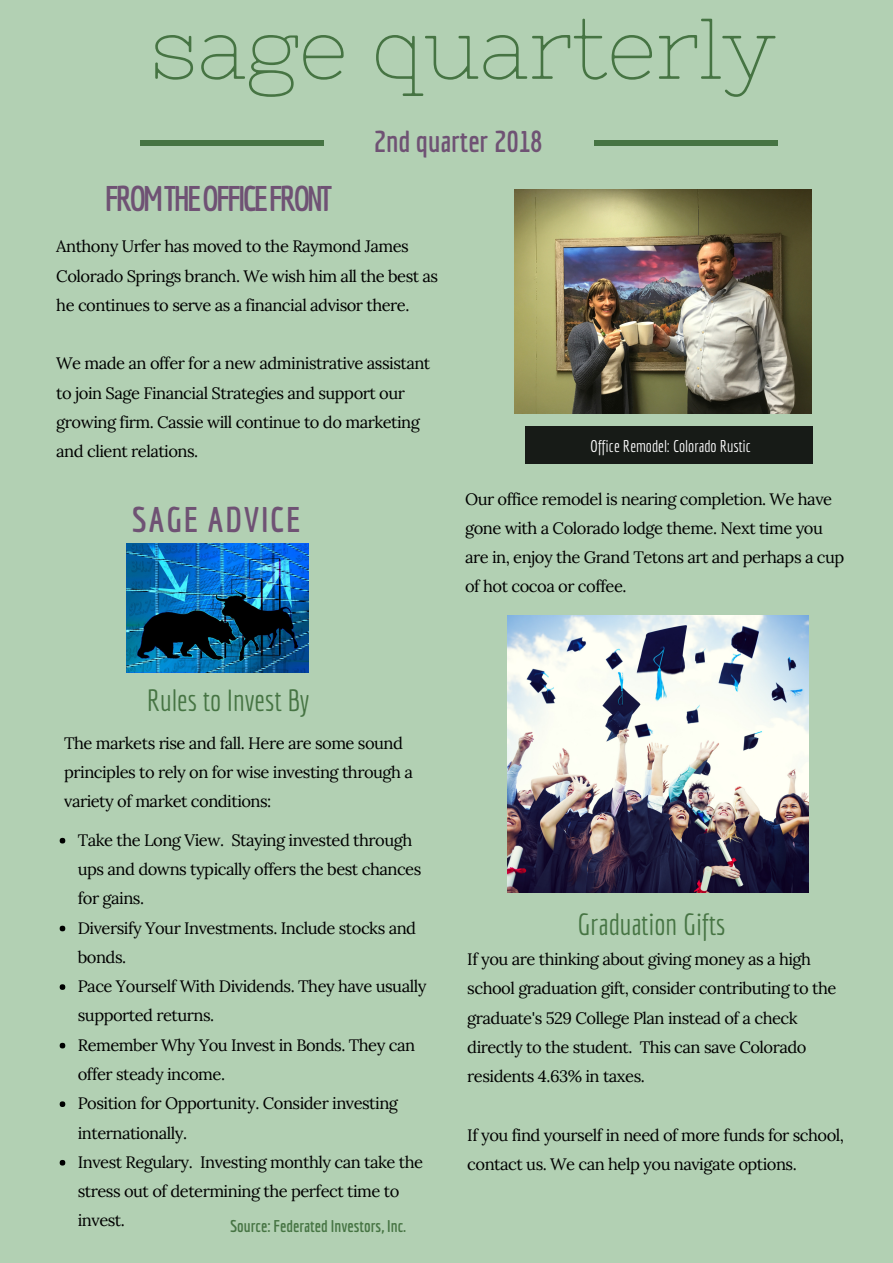
<style>
.page{position:relative;width:893px;height:1263px;background:#b2d0b3}
.page>*{position:absolute;margin:0;border:0;box-sizing:border-box;transform-origin:0 0}
.t1{font:85.95px "Nixie One";color:#467443}
.t2{font:700 34.8px "Economica";letter-spacing:-.08em;color:#6f5274}
.t3{font:700 34.8px "Economica";letter-spacing:.05em;color:#6f5274}
.t4{font:29.85px "Economica";color:#467443}
.t5{font:700 29.7px "Economica";color:#6f5274}
.t6{font:16.5px/29.2px "Lora";letter-spacing:-.03em;color:#000}
.t7{font:700 16.5px "Economica";color:#467443}
.t8{font:16.35px "Economica";color:#fff}
</style>
<div class="page">
<div style="left:140px;top:141px;width:184px;height:5px;background:#467443"></div>
<div style="left:594px;top:141px;width:183px;height:5px;background:#467443"></div>
<div style="left:526px;top:427px;width:287px;height:37px;background:#171b17"></div>
<img style="left:126px;top:544px;width:183px;height:128px">
<img style="left:508px;top:616px;width:300px;height:277px">
<img style="left:515px;top:189px;width:297px;height:224px">
<svg style="left:60px;top:838px;width:5px;height:5px"></svg>
<svg style="left:60px;top:926px;width:5px;height:5px"></svg>
<svg style="left:60px;top:984px;width:5px;height:6px"></svg>
<svg style="left:60px;top:1043px;width:5px;height:5px"></svg>
<svg style="left:60px;top:1101px;width:5px;height:6px"></svg>
<svg style="left:60px;top:1160px;width:5px;height:5px"></svg>
<h1 class="t1" style="left:150px;top:-1px;width:627px">sage quarterly</h1>
<h3 class="t5" style="left:374px;top:124px;width:170px">2nd quarter 2018</h3>
<h2 class="t2" style="left:105px;top:178px;width:229px">FROMTHEOFFICEFRONT</h2>
<p class="t6" style="left:56px;top:232px;width:383px">Anthony Urfer has moved to the Raymond James<br>Colorado Springs branch. We wish him all the best as he continues to serve as a financial advisor there.</p>
<p class="t6" style="left:56px;top:349px;width:376px">We made an offer for a new administrative assistant to join Sage Financial Strategies and support our growing firm. Cassie will continue to do marketing and client relations.</p>
<h2 class="t3" style="left:132px;top:499px;width:170px">SAGE ADVICE</h2>
<p class="t8" style="left:590px;top:436px;width:162px">Office Remodel: Colorado Rustic</p>
<p class="t6" style="left:465px;top:484px;width:381px">Our office remodel is nearing completion. We have gone with a Colorado lodge theme. Next time you are in, enjoy the Grand Tetons art and perhaps a cup of hot cocoa or coffee.</p>
<h3 class="t4" style="left:147px;top:682px;width:164px">Rules to Invest By</h3>
<p class="t6" style="left:64px;top:729px;width:350px">The markets rise and fall. Here are some sound principles to rely on for wise investing through a variety of market conditions:</p>
<p class="t6" style="left:78px;top:825px;width:350px">Take the Long View. Staying invested through ups and downs typically offers the best chances for gains.<br>Diversify Your Investments. Include stocks and bonds.<br>Pace Yourself With Dividends. They have usually supported returns.<br>Remember Why You Invest in Bonds. They can offer steady income.<br>Position for Opportunity. Consider investing internationally.<br>Invest Regulary. Investing monthly can take the stress out of determining the perfect time to invest.</p>
<p class="t7" style="left:230px;top:1216px;width:178px">Source: Federated Investors, Inc.</p>
<h3 class="t4" style="left:577px;top:906px;width:150px">Graduation Gifts</h3>
<p class="t6" style="left:467px;top:945px;width:371px">If you are thinking about giving money as a high school graduation gift, consider contributing to the graduate's 529 College Plan instead of a check directly to the student. This can save Colorado residents 4.63% in taxes.</p>
<p class="t6" style="left:467px;top:1120px;width:378px">If you find yourself in need of more funds for school, contact us. We can help you navigate options.</p>
</div>
